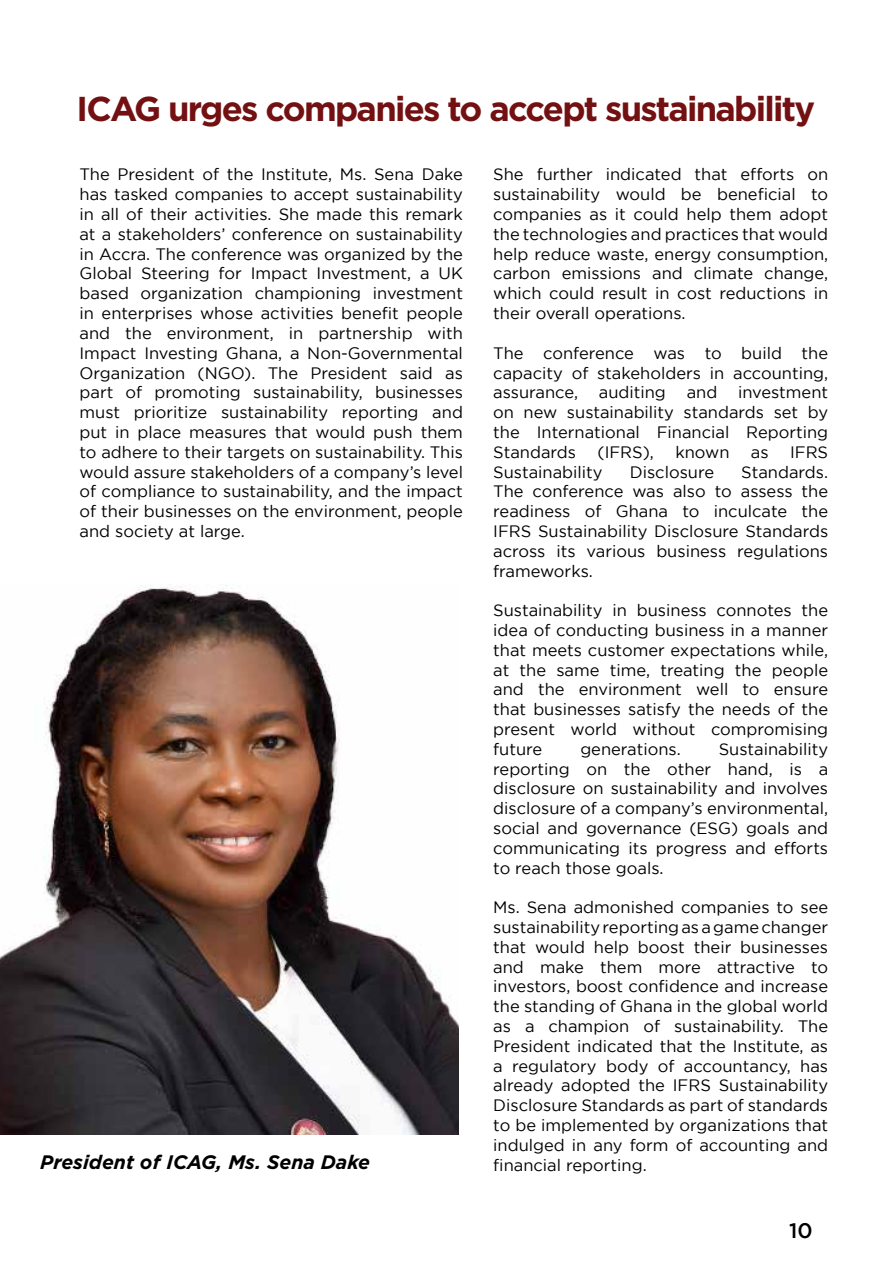
<style>
.page{position:relative;width:893px;height:1263px;background:#fff}
.page>*{position:absolute;margin:0;border:0;box-sizing:border-box;transform-origin:0 0}
.t1{font:700 34.5px "Gotham";letter-spacing:-.05em;color:#731012}
.t2{font:500 21px "Gotham";color:#000}
.t3{font:italic 700 19.5px "Gotham";color:#000}
.t4{font:16.5px/19.8px "Gotham";color:#000;text-align:justify}
</style>
<div class="page">
<img style="left:0;top:585px;width:458px;height:549px">
<h1 class="t1" style="left:76px;top:86px;width:740px">ICAG urges companies to accept sustainability</h1>
<p class="t4" style="left:80px;top:164px;width:385px">The President of the Institute, Ms. Sena Dake has tasked companies to accept sustainability in all of their activities. She made this remark at a stakeholders’ conference on sustainability in Accra. The conference was organized by the Global Steering for Impact Investment, a UK based organization championing investment in enterprises whose activities benefit people and the environment, in partnership with Impact Investing Ghana, a Non-Governmental Organization (NGO). The President said as part of promoting sustainability, businesses must prioritize sustainability reporting and put in place measures that would push them to adhere to their targets on sustainability. This would assure stakeholders of a company’s level of compliance to sustainability, and the impact of their businesses on the environment, people and society at large.</p>
<p class="t4" style="left:493px;top:164px;width:336px">She further indicated that efforts on sustainability would be beneficial to companies as it could help them adopt the technologies and practices that would help reduce waste, energy consumption, carbon emissions and climate change, which could result in cost reductions in their overall operations.</p>
<p class="t4" style="left:493px;top:343px;width:336px">The conference was to build the capacity of stakeholders in accounting, assurance,</p>
<p class="t4" style="left:599px;top:382px;width:69px">auditing</p>
<p class="t4" style="left:687px;top:382px;width:32px">and</p>
<p class="t4" style="left:493px;top:382px;width:336px;text-indent:245px">investment on new sustainability standards set by the International Financial Reporting Standards</p>
<p class="t4" style="left:597px;top:442px;width:58px">(IFRS),</p>
<p class="t4" style="left:675px;top:442px;width:56px">known</p>
<p class="t4" style="left:751px;top:442px;width:19px">as</p>
<p class="t4" style="left:790px;top:442px;width:40px">IFRS</p>
<p class="t4" style="left:493px;top:461px;width:111px">Sustainability</p>
<p class="t4" style="left:630px;top:461px;width:86px">Disclosure</p>
<p class="t4" style="left:493px;top:461px;width:336px;text-indent:248px">Standards.<br>The conference was also to assess the readiness of Ghana to inculcate the IFRS Sustainability Disclosure Standards across its various business regulations frameworks.</p>
<p class="t4" style="left:493px;top:600px;width:336px">Sustainability in business connotes the idea of conducting business in a manner that meets customer expectations while, at the same time, treating the people and the environment well to ensure that businesses satisfy the needs of the present world without compromising future</p>
<p class="t4" style="left:493px;top:739px;width:336px;text-indent:225px">Sustainability reporting on the other hand, is a disclosure on sustainability and involves disclosure of a company’s environmental, social and governance (ESG) goals and communicating its progress and efforts to reach those goals.</p>
<p class="t4" style="left:493px;top:897px;width:336px">Ms. Sena admonished companies to see sustainability reporting as a game changer that would help boost their businesses and make them more attractive to investors, boost confidence and increase the standing of Ghana in the global world as a champion of sustainability. The President indicated that the Institute, as a regulatory body of accountancy, has already adopted the IFRS Sustainability Disclosure Standards as part of standards to be implemented by organizations that indulged in any form of accounting and financial reporting.</p>
<p class="t4" style="left:580px;top:739px;width:102px">generations.</p>
<p class="t3" style="left:40px;top:1149px;width:331px">President of ICAG, Ms. Sena Dake</p>
<p class="t2" style="left:789px;top:1218px;width:25px">10</p>
</div>
